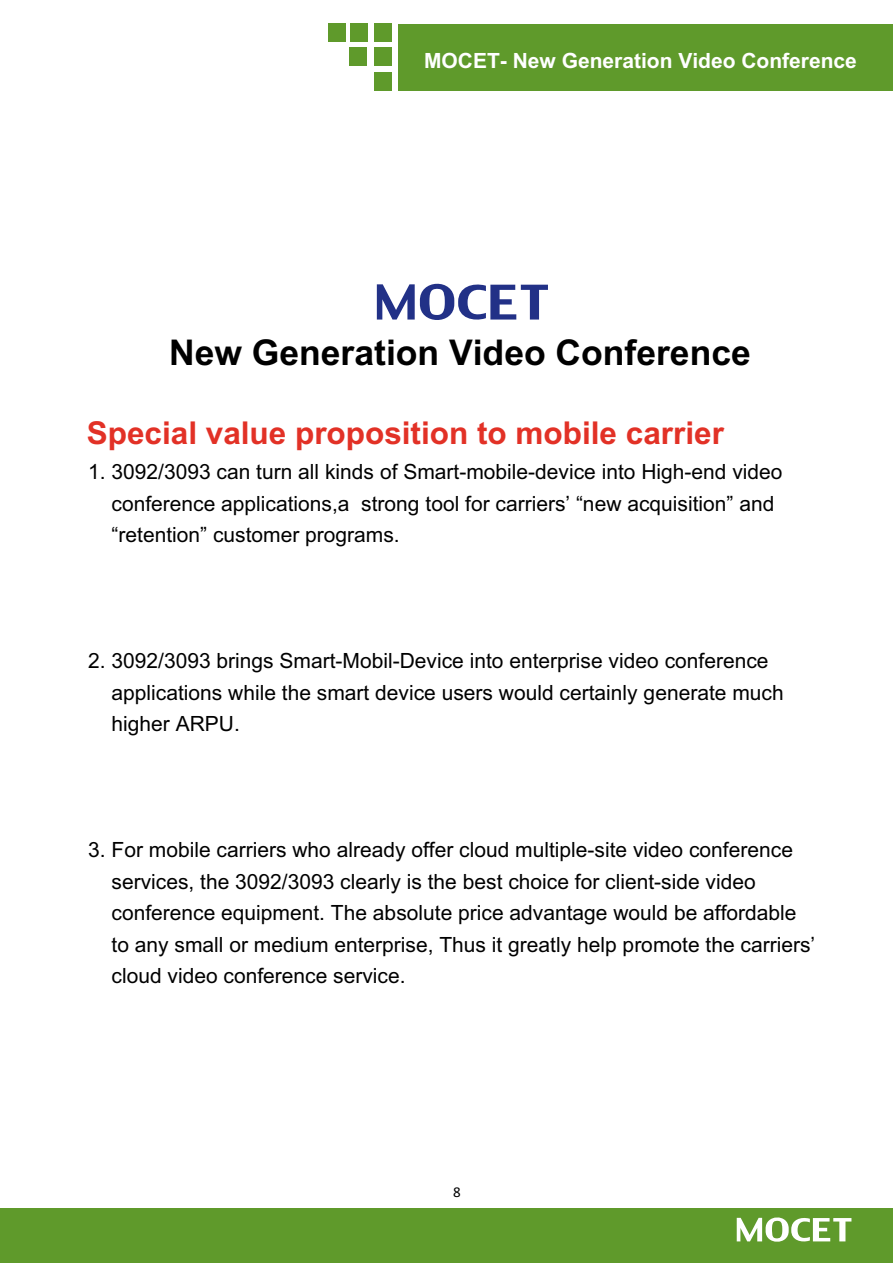
<style>
.page{position:relative;width:893px;height:1263px;background:#fff}
.page>*{position:absolute;margin:0;border:0;box-sizing:border-box;transform-origin:0 0}
.t1{font:700 35.55px "Arial";color:#000}
.t2{font:700 31.5px "Arial";color:#e23126}
.t3{font:21px/31.5px "Arial";color:#000}
.t4{font:700 21px "Arial";color:#fff}
.t5{font:15px "Calibri";color:#000}
</style>
<div class="page">
<svg style="left:377px;top:283px;width:171px;height:37px"></svg>
<div style="left:398px;top:24px;width:495px;height:66px;background:#5f9a2b"></div>
<div style="left:0;top:1208px;width:893px;height:55px;background:#5f9a2b"></div>
<div style="left:374px;top:23px;width:18px;height:19px;background:#5f9a2b"></div>
<div style="left:350px;top:23px;width:18px;height:19px;background:#5f9a2b"></div>
<div style="left:328px;top:23px;width:18px;height:19px;background:#5f9a2b"></div>
<div style="left:374px;top:72px;width:18px;height:19px;background:#5f9a2b"></div>
<div style="left:374px;top:47px;width:18px;height:19px;background:#5f9a2b"></div>
<div style="left:349px;top:47px;width:18px;height:19px;background:#5f9a2b"></div>
<svg style="left:737px;top:1217px;width:114px;height:25px"></svg>
<p class="t4" style="left:424px;top:53px;width:434px">MOCET- New Generation Video Conference</p>
<h1 class="t1" style="left:169px;top:339px;width:583px">New Generation Video Conference</h1>
<h2 class="t2" style="left:87px;top:421px;width:639px">Special value proposition to mobile carrier</h2>
<p class="t3" style="left:112px;top:458px;width:672px;text-indent:-23px">1. 3092/3093 can turn all kinds of Smart-mobile-device into High-end video conference applications,a strong tool for carriers’ “new acquisition” and “retention” customer programs.</p>
<p class="t3" style="left:112px;top:647px;width:674px;text-indent:-23px">2. 3092/3093 brings Smart-Mobil-Device into enterprise video conference applications while the smart device users would certainly generate much higher ARPU.</p>
<p class="t3" style="left:112px;top:836px;width:705px;text-indent:-23px">3. For mobile carriers who already offer cloud multiple-site video conference services, the 3092/3093 clearly is the best choice for client-side video conference equipment. The absolute price advantage would be affordable to any small or medium enterprise, Thus it greatly help promote the carriers’ cloud video conference service.</p>
<p class="t5" style="left:453px;top:1183px;width:9px">8</p>
</div>
